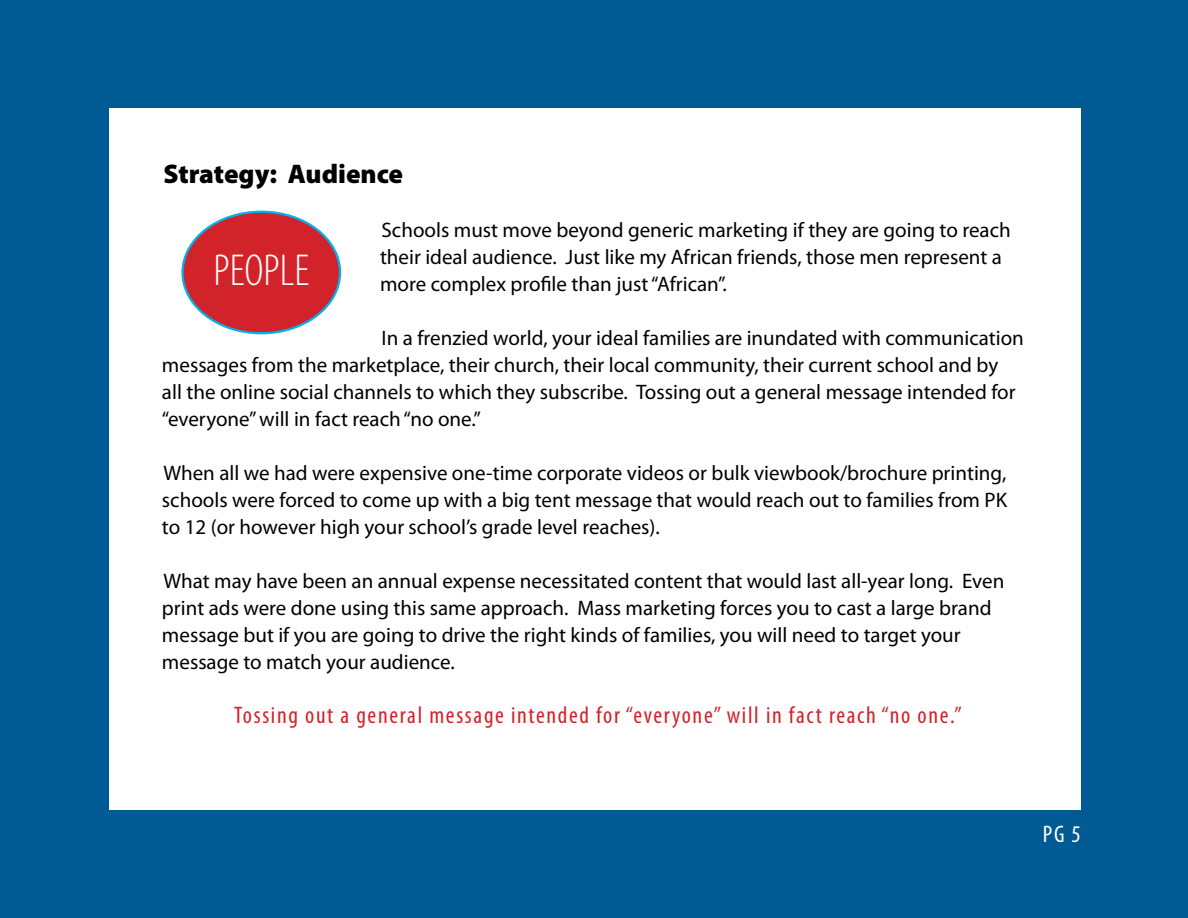
<style>
.page{position:relative;width:1188px;height:918px;background:#005b94}
.page>*{position:absolute;margin:0;border:0;box-sizing:border-box;transform-origin:0 0}
.t1{font:300 condensed 45px "Myriad Pro";color:#fff}
.t2{font:900 27px "Myriad Pro";color:#000}
.t3{font:condensed 24px "Myriad Pro";letter-spacing:.07em;color:#d2232a}
.t4{font:condensed 24px "Myriad Pro";color:#fff}
.t5{font:21px/27px "Myriad Pro";color:#000}
</style>
<div class="page">
<div style="left:109px;top:108px;width:972px;height:702px;background:#fff"></div>
<div style="left:183px;top:212px;width:157px;height:121px;background:#d2232a;border-radius:50%"></div>
<p class="t2" style="left:164px;top:159px;width:241px">Strategy: Audience</p>
<p class="t5" style="left:380px;top:216px;width:632px">Schools must move beyond generic marketing if they are going to reach their ideal audience. Just like my African friends, those men represent a more complex profile than just “African”.</p>
<p class="t5" style="left:162px;top:324px;width:863px;text-indent:220px">In a frenzied world, your ideal families are inundated with communication messages from the marketplace, their church, their local community, their current school and by<br>all the online social channels to which they subscribe. Tossing out a general message intended for “everyone” will in fact reach “no one.”</p>
<p class="t5" style="left:162px;top:459px;width:847px;text-align:justify">When all we had were expensive one-time corporate videos or bulk viewbook/brochure printing, schools were forced to come up with a big tent message that would reach out to families from PK to 12 (or however high your school’s grade level reaches).</p>
<p class="t5" style="left:162px;top:567px;width:844px">What may have been an annual expense necessitated content that would last all-year long. Even print ads were done using this same approach. Mass marketing forces you to cast a large brand message but if you are going to drive the right kinds of families, you will need to target your message to match your audience.</p>
<p class="t3" style="left:234px;top:701px;width:729px">Tossing out a general message intended for “everyone” will in fact reach “no one.”</p>
<h1 class="t1" style="left:213px;top:246px;width:97px">PEOPLE</h1>
<p class="t4" style="left:1043px;top:819px;width:40px">PG 5</p>
</div>
